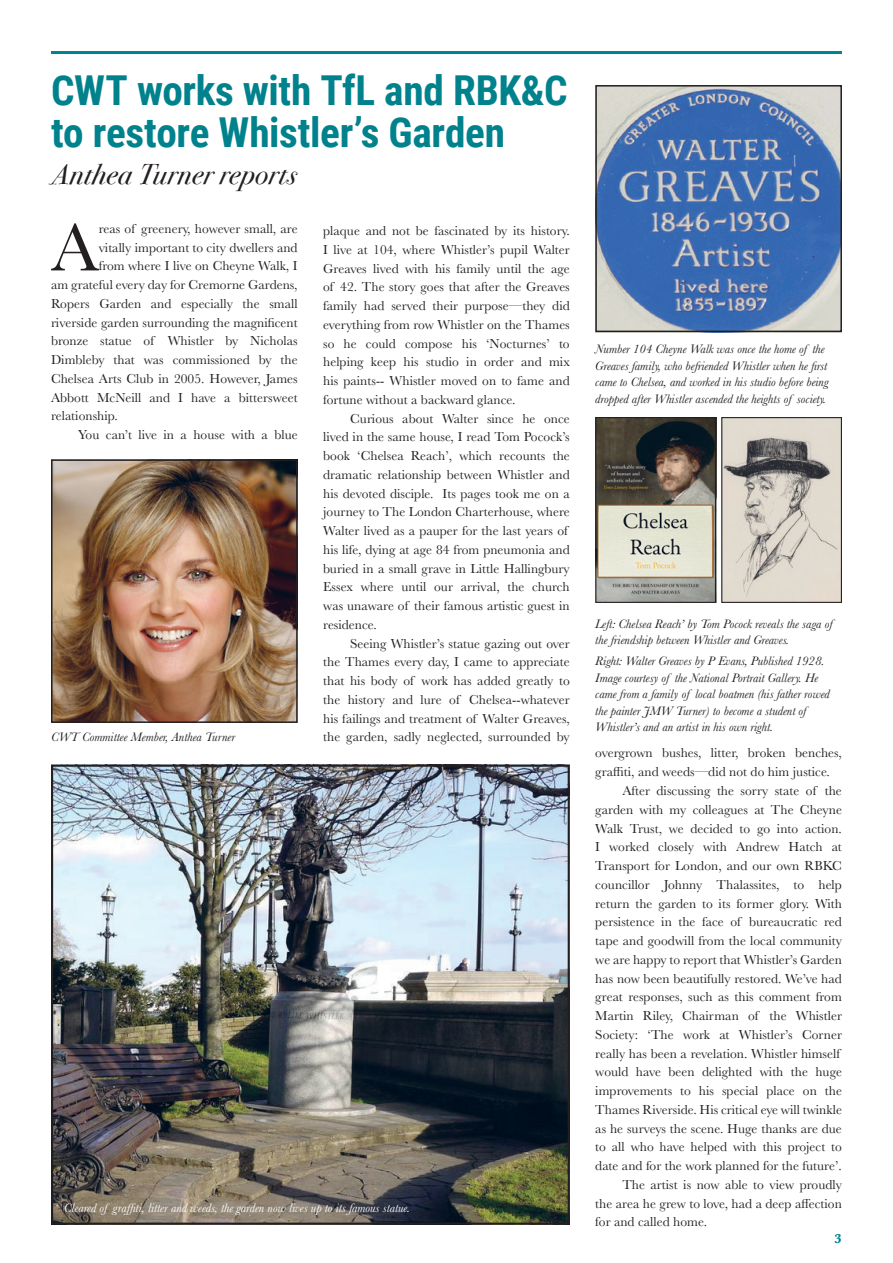
<style>
.page{position:relative;width:893px;height:1263px;background:#fff}
.page>*{position:absolute;margin:0;border:0;box-sizing:border-box;transform-origin:0 0}
.t1{font:70.2px "Baskerville";color:#231f20}
.t2{font:700 41.25px "Roboto Condensed";letter-spacing:-.01em;color:#00828d}
.Subtitle{font:italic 28.5px "Bodoni Svty Two ITCTT";letter-spacing:.02em;color:#231f20}
.t3{font:13.5px/18.8px "Baskerville";letter-spacing:.005em;color:#231f20;text-align:justify}
.t4{font:700 13.5px "Baskerville";color:#00828d}
.t5{font:italic 12.75px/16.5px "Baskerville";color:#231f20}
.t6{font:italic 12.75px "Baskerville";color:#fff}
</style>
<div class="page">
<hr style="left:51px;top:51px;width:791px;height:3px;background:#00828d">
<img style="left:54px;top:462px;width:241px;height:258px">
<div style="left:51px;top:459px;width:247px;height:264px;border:2px solid #231f20"></div>
<img style="left:54px;top:768px;width:513px;height:454px">
<div style="left:51px;top:765px;width:519px;height:460px;border:2px solid #231f20"></div>
<img style="left:598px;top:88px;width:241px;height:241px">
<div style="left:595px;top:85px;width:247px;height:247px;border:2px solid #231f20"></div>
<img style="left:597px;top:419px;width:117px;height:182px">
<div style="left:595px;top:417px;width:121px;height:186px;border:1px solid #231f20"></div>
<img style="left:723px;top:419px;width:117px;height:182px">
<div style="left:721px;top:417px;width:121px;height:186px;border:1px solid #231f20"></div>
<p class="t2" style="left:51px;top:61px;width:518px">CWT works with TfL and RBK&amp;C</p>
<p class="t2" style="left:51px;top:103px;width:455px">to restore Whistler’s Garden</p>
<p class="Subtitle" style="left:51px;top:149px;width:247px">Anthea Turner reports</p>
<p class="t3" style="left:323px;top:221px;width:248px">plaque and not be fascinated by its history.<br>I live at 104, where Whistler’s pupil Walter Greaves lived with his family until the age of 42. The story goes that after the Greaves family had served their purpose—they did everything from row Whistler on the Thames so he could compose his ‘Nocturnes’ to helping keep his studio in order and mix his paints-- Whistler moved on to fame and fortune without a backward glance.</p>
<p class="t3" style="left:323px;top:409px;width:248px;text-align:left;text-indent:27px">Curious about Walter since he once lived in the same house, I read Tom Pocock’s book ‘Chelsea Reach’, which recounts the dramatic relationship between Whistler and his devoted disciple. Its pages took me on a journey to The London Charterhouse, where Walter lived as a pauper for the last years of his life, dying at age 84 from pneumonia and buried in a small grave in Little Hallingbury Essex where until our arrival, the church was unaware of their famous artistic guest in residence.</p>
<p class="t3" style="left:323px;top:634px;width:248px;text-indent:27px">Seeing Whistler’s statue gazing out over the Thames every day, I came to appreciate that his body of work has added greatly to the history and lure of Chelsea--whatever his failings and treatment of Walter Greaves, the garden, sadly neglected, surrounded by</p>
<p class="t1" style="left:51px;top:203px;width:49px">A</p>
<p class="t3" style="left:99px;top:219px;width:200px">reas of greenery, however small, are</p>
<p class="t3" style="left:99px;top:238px;width:200px">vitally important to city dwellers and</p>
<p class="t3" style="left:99px;top:257px;width:200px">from where I live on Cheyne Walk, I</p>
<p class="t3" style="left:51px;top:276px;width:248px">am grateful every day for Cremorne Gardens,</p>
<p class="t3" style="left:51px;top:294px;width:248px">Ropers Garden and especially the small</p>
<p class="t3" style="left:51px;top:313px;width:248px">riverside garden surrounding the magnificent</p>
<p class="t3" style="left:51px;top:332px;width:248px">bronze statue of Whistler by Nicholas</p>
<p class="t3" style="left:51px;top:351px;width:248px">Dimbleby that was commissioned by the</p>
<p class="t3" style="left:51px;top:369px;width:248px">Chelsea Arts Club in 2005. However, James</p>
<p class="t3" style="left:51px;top:388px;width:248px">Abbott McNeill and I have a bittersweet</p>
<p class="t3" style="left:51px;top:407px;width:68px">relationship.</p>
<p class="t3" style="left:78px;top:426px;width:221px">You can’t live in a house with a blue</p>
<p class="t5" style="left:51px;top:729px;width:186px">CWT Committee Member, Anthea Turner</p>
<p class="t6" style="left:64px;top:1199px;width:348px">Cleared of graffiti, litter and weeds, the garden now lives up to its famous statue.</p>
<p class="t5" style="left:595px;top:341px;width:235px">Number 104 Cheyne Walk was once the home of the Greaves family, who befriended Whistler when he first came to Chelsea, and worked in his studio before being dropped after Whistler ascended the heights of society.</p>
<p class="t5" style="left:595px;top:615px;width:239px">Left: Chelsea Reach’ by Tom Pocock reveals the saga of the friendship between Whistler and Greaves.</p>
<p class="t5" style="left:595px;top:653px;width:236px">Right: Walter Greaves by P Evans, Published 1928.<br>Image courtesy of the National Portrait Gallery. He came from a family of local boatmen (his father rowed the painter JMW Turner) to become a student of Whistler’s and an artist in his own right.</p>
<p class="t3" style="left:595px;top:744px;width:248px">overgrown bushes, litter, broken benches, graffiti, and weeds—did not do him justice.</p>
<p class="t3" style="left:595px;top:781px;width:248px;text-align:left;text-indent:27px">After discussing the sorry state of the garden with my colleagues at The Cheyne Walk Trust, we decided to go into action.<br>I worked closely with Andrew Hatch at Transport for London, and our own RBKC councillor Johnny Thalassites, to help return the garden to its former glory. With persistence in the face of bureaucratic red tape and goodwill from the local community we are happy to report that Whistler’s Garden has now been beautifully restored. We’ve had great responses, such as this comment from Martin Riley, Chairman of the Whistler Society: ‘The work at Whistler’s Corner really has been a revelation. Whistler himself would have been delighted with the huge improvements to his special place on the Thames Riverside. His critical eye will twinkle as he surveys the scene. Huge thanks are due to all who have helped with this project to date and for the work planned for the future’.</p>
<p class="t3" style="left:595px;top:1175px;width:248px;text-indent:27px">The artist is now able to view proudly the area he grew to love, had a deep affection for and called home.</p>
<p class="t4" style="left:835px;top:1229px;width:9px">3</p>
</div>
